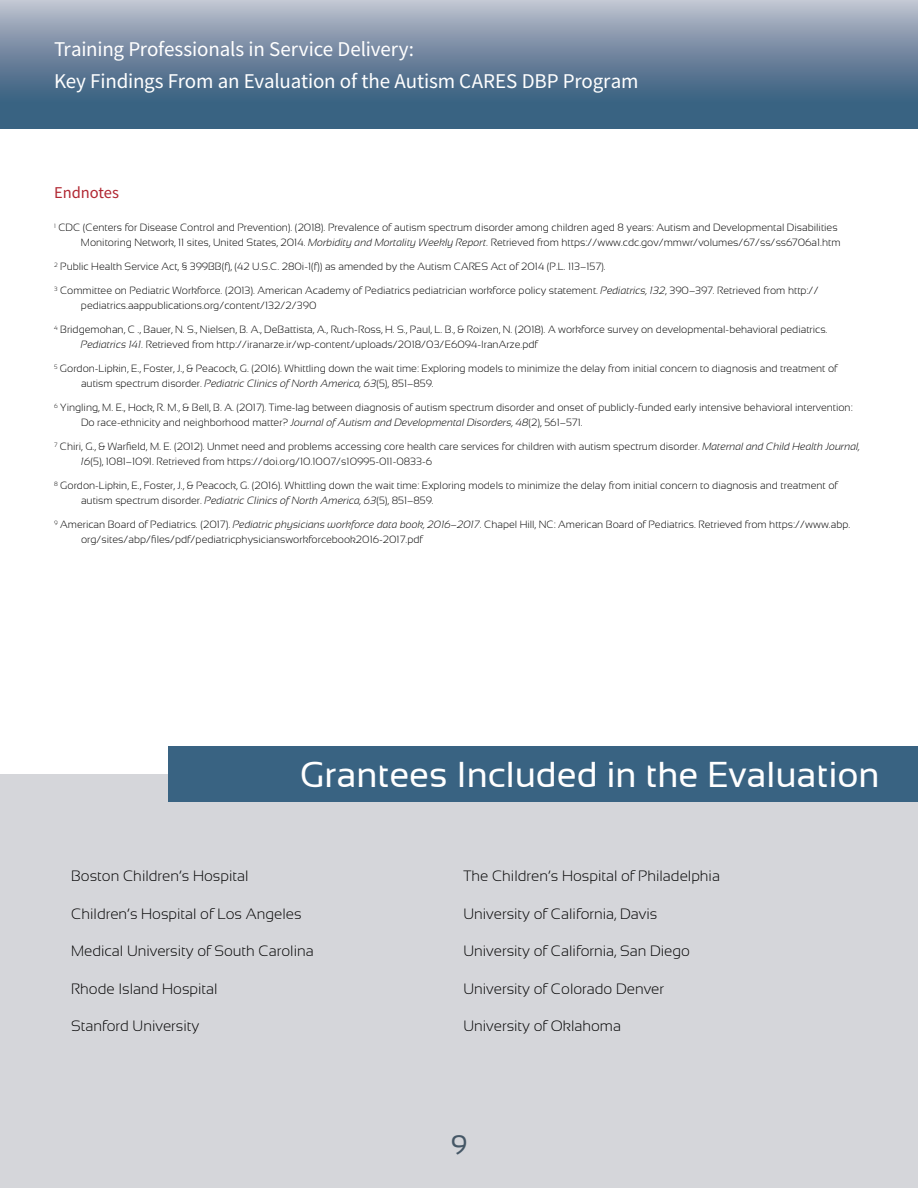
<style>
.page{position:relative;width:918px;height:1188px;background:#fff}
.page>*{position:absolute;margin:0;border:0;box-sizing:border-box;transform-origin:0 0}
.t1{font:36px "Sansation";color:#fff}
.t2{font:27px "Sansation";color:#455766}
.t3{font:21px/32.7px "Source Sans Pro";letter-spacing:-.005em;color:#fff}
.t4{font:16.5px "Source Sans Pro";color:#b12732}
.Lbody{font:300 15px "Sansation";color:#000}
.t5{font:300 10.5px/15px "Sansation";color:#000}
.s1{font-style:italic}
</style>
<div class="page">
<svg style="left:0;top:0;width:918px;height:128px;background:#6c849d"></svg>
<div style="left:0;top:1134px;width:918px;height:54px;background:#d5d6da"></div>
<div style="left:0;top:774px;width:918px;height:360px;background:#d5d6da"></div>
<div style="left:168px;top:746px;width:750px;height:56px;background:#396382"></div>
<h3 class="t3" style="left:54px;top:32px;width:586px">Training Professionals in Ser vice Deliver y:<br>Key Findings From an Evaluation of the Autism CARES DBP Program</h3>
<h2 class="t4" style="left:54px;top:182px;width:67px">Endnotes</h2>
<p class="t5" style="left:54px;top:220px;width:788px;text-align:right"><sup>1</sup> CDC (Centers for Disease Control and Prevention). (2018). Prevalence of autism spectrum disorder among children aged 8 years: Autism and Developmental Disabilities<br>Monitoring Network, 11 sites, United States, 2014. <span class="s1">Morbidity and Mortality Weekly Report</span>. Retrieved from https://www.cdc.gov/mmwr/volumes/67/ss/ss6706a1.htm</p>
<p class="t5" style="left:54px;top:259px;width:553px"><sup>2</sup> Public Health Service Act, § 399BB(f), (42 U.S.C. 280i-1(f)) as amended by the Autism CARES Act of 2014 (P.L. 113–157).</p>
<p class="t5" style="left:81px;top:283px;width:739px;text-indent:-27px"><sup>3</sup> Committee on Pediatric Workforce. (2013). American Academy of Pediatrics pediatrician workforce policy statement. <span class="s1">Pediatrics, 132</span>, 390–397. Retrieved from http:// pediatrics.aappublications.org/content/132/2/390</p>
<p class="t5" style="left:81px;top:322px;width:748px;text-indent:-27px"><sup>4</sup> Bridgemohan, C ., Bauer, N. S., Nielsen, B. A., DeBattista, A., Ruch-Ross, H. S., Paul, L. B., &amp; Roizen, N. (2018). A workforce survey on developmental-behavioral pediatrics.<br><span class="s1">Pediatrics 141</span>. Retrieved from http://iranarze.ir/wp-content/uploads/2018/03/E6094-IranArze.pdf</p>
<p class="t5" style="left:81px;top:361px;width:758px;text-indent:-27px"><sup>5</sup> Gordon-Lipkin, E., Foster, J., &amp; Peacock, G. (2016). Whittling down the wait time: Exploring models to minimize the delay from initial concern to diagnosis and treatment of autism spectrum disorder. <span class="s1">Pediatric Clinics of North America, 63</span>(5), 851–859.</p>
<p class="t5" style="left:81px;top:400px;width:773px;text-indent:-27px"><sup>6</sup> Yingling, M. E., Hock, R. M., &amp; Bell, B. A. (2017). Time-lag between diagnosis of autism spectrum disorder and onset of publicly-funded early intensive behavioral intervention:<br>Do race-ethnicity and neighborhood matter? <span class="s1">Journal of Autism and Developmental Disorders, 48</span>(2), 561–571.</p>
<p class="t5" style="left:81px;top:439px;width:781px;text-indent:-27px"><sup>7</sup> Chiri, G., &amp; Warfield, M. E. (2012). Unmet need and problems accessing core health care services for children with autism spectrum disorder. <span class="s1">Maternal and Child Health Journal,<br>16</span>(5), 1081–1091. Retrieved from https://doi.org/10.1007/s10995-011-0833-6</p>
<p class="t5" style="left:81px;top:478px;width:758px;text-indent:-27px"><sup>8</sup> Gordon-Lipkin, E., Foster, J., &amp; Peacock, G. (2016). Whittling down the wait time: Exploring models to minimize the delay from initial concern to diagnosis and treatment of autism spectrum disorder. <span class="s1">Pediatric Clinics of North America, 63</span>(5), 851–859.</p>
<p class="t5" style="left:81px;top:517px;width:771px;text-indent:-27px"><sup>9</sup> American Board of Pediatrics. (2017). <span class="s1">Pediatric physicians workforce data book, 2016–2017</span>. Chapel Hill, NC: American Board of Pediatrics. Retrieved from https://www.abp. org/sites/abp/files/pdf/pediatricphysiciansworkforcebook2016-2017.pdf</p>
<p class="t1" style="left:300px;top:755px;width:581px">Grantees Included in the Evaluation</p>
<p class="Lbody" style="left:71px;top:868px;width:179px">Boston Children’s Hospital</p>
<p class="Lbody" style="left:71px;top:905px;width:232px">Children’s Hospital of Los Angeles</p>
<p class="Lbody" style="left:71px;top:943px;width:244px">Medical University of South Carolina</p>
<p class="Lbody" style="left:71px;top:980px;width:148px">Rhode Island Hospital</p>
<p class="Lbody" style="left:71px;top:1018px;width:130px">Stanford University</p>
<p class="Lbody" style="left:463px;top:868px;width:258px">The Children’s Hospital of Philadelphia</p>
<p class="Lbody" style="left:463px;top:905px;width:196px">University of California, Davis</p>
<p class="Lbody" style="left:463px;top:943px;width:228px">University of California, San Diego</p>
<p class="Lbody" style="left:463px;top:980px;width:202px">University of Colorado Denver</p>
<p class="Lbody" style="left:463px;top:1018px;width:159px">University of Oklahoma</p>
<h2 class="t2" style="left:451px;top:1129px;width:18px">9</h2>
</div>
